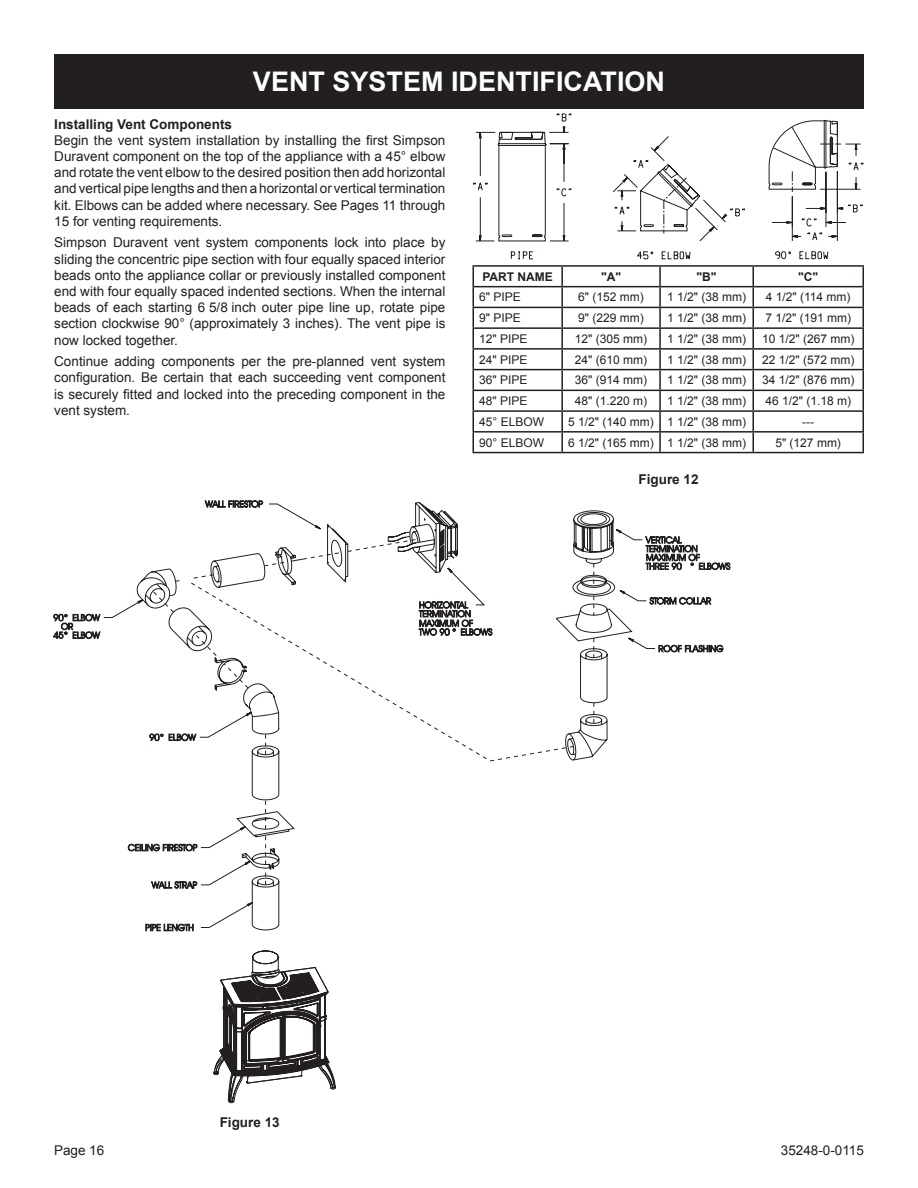
<style>
.page{position:relative;width:918px;height:1188px;background:#fff}
.page>*{position:absolute;margin:0;border:0;box-sizing:border-box;transform-origin:0 0}
.t1{font:700 27px "Arial";color:#fff}
.t2{font:13.5px/16.2px "Arial";color:#231f20;text-align:justify}
.t3{font:700 13.5px "Arial";color:#231f20}
.t4{font:12px "Arial";color:#231f20}
.t5{font:700 12px "Arial";color:#231f20}
</style>
<div class="page">
<svg style="left:213px;top:951px;width:123px;height:152px"></svg>
<svg style="left:128px;top:844px;width:40px;height:7px"></svg>
<svg style="left:152px;top:882px;width:16px;height:6px"></svg>
<svg style="left:146px;top:924px;width:22px;height:7px"></svg>
<svg style="left:53px;top:568px;width:115px;height:174px"></svg>
<svg style="left:647px;top:536px;width:83px;height:117px"></svg>
<svg style="left:168px;top:500px;width:479px;height:431px"></svg>
<svg style="left:473px;top:131px;width:84px;height:128px"></svg>
<svg style="left:557px;top:114px;width:306px;height:146px"></svg>
<div style="left:54px;top:54px;width:810px;height:54px;background:#231f20"></div>
<hr style="left:472px;top:265px;width:90px;height:2px;background:#231f20">
<svg style="left:472px;top:267px;width:2px;height:19px"></svg>
<hr style="left:562px;top:265px;width:98px;height:2px;background:#231f20">
<svg style="left:561px;top:267px;width:2px;height:19px"></svg>
<hr style="left:660px;top:265px;width:93px;height:2px;background:#231f20">
<svg style="left:659px;top:267px;width:2px;height:19px"></svg>
<hr style="left:753px;top:265px;width:111px;height:2px;background:#231f20">
<svg style="left:752px;top:267px;width:2px;height:19px"></svg>
<svg style="left:862px;top:267px;width:2px;height:19px"></svg>
<hr style="left:472px;top:286px;width:90px;height:1px;background:#231f20">
<hr style="left:472px;top:287px;width:2px;height:20px;background:#231f20">
<hr style="left:562px;top:286px;width:98px;height:1px;background:#231f20">
<hr style="left:561px;top:287px;width:2px;height:20px;background:#231f20">
<hr style="left:660px;top:286px;width:93px;height:1px;background:#231f20">
<hr style="left:659px;top:287px;width:2px;height:20px;background:#231f20">
<hr style="left:753px;top:286px;width:111px;height:1px;background:#231f20">
<hr style="left:752px;top:287px;width:2px;height:20px;background:#231f20">
<hr style="left:862px;top:287px;width:2px;height:20px;background:#231f20">
<hr style="left:472px;top:307px;width:90px;height:1px;background:#231f20">
<hr style="left:562px;top:307px;width:98px;height:1px;background:#231f20">
<hr style="left:660px;top:307px;width:93px;height:1px;background:#231f20">
<hr style="left:753px;top:307px;width:111px;height:1px;background:#231f20">
<hr style="left:472px;top:327px;width:90px;height:2px;background:#231f20">
<hr style="left:562px;top:327px;width:98px;height:2px;background:#231f20">
<hr style="left:660px;top:327px;width:93px;height:2px;background:#231f20">
<hr style="left:753px;top:327px;width:111px;height:2px;background:#231f20">
<hr style="left:472px;top:348px;width:90px;height:2px;background:#231f20">
<svg style="left:472px;top:308px;width:2px;height:61px"></svg>
<hr style="left:562px;top:348px;width:98px;height:2px;background:#231f20">
<svg style="left:561px;top:308px;width:2px;height:61px"></svg>
<hr style="left:660px;top:348px;width:93px;height:2px;background:#231f20">
<svg style="left:659px;top:308px;width:2px;height:61px"></svg>
<hr style="left:753px;top:348px;width:111px;height:2px;background:#231f20">
<svg style="left:752px;top:308px;width:2px;height:61px"></svg>
<svg style="left:862px;top:308px;width:2px;height:61px"></svg>
<hr style="left:472px;top:369px;width:90px;height:1px;background:#231f20">
<hr style="left:472px;top:370px;width:2px;height:20px;background:#231f20">
<hr style="left:562px;top:369px;width:98px;height:1px;background:#231f20">
<hr style="left:561px;top:370px;width:2px;height:20px;background:#231f20">
<hr style="left:660px;top:369px;width:93px;height:1px;background:#231f20">
<hr style="left:659px;top:370px;width:2px;height:20px;background:#231f20">
<hr style="left:753px;top:369px;width:111px;height:1px;background:#231f20">
<hr style="left:752px;top:370px;width:2px;height:20px;background:#231f20">
<hr style="left:862px;top:370px;width:2px;height:20px;background:#231f20">
<hr style="left:472px;top:390px;width:90px;height:1px;background:#231f20">
<hr style="left:562px;top:390px;width:98px;height:1px;background:#231f20">
<hr style="left:660px;top:390px;width:93px;height:1px;background:#231f20">
<hr style="left:753px;top:390px;width:111px;height:1px;background:#231f20">
<hr style="left:472px;top:410px;width:90px;height:2px;background:#231f20">
<hr style="left:562px;top:410px;width:98px;height:2px;background:#231f20">
<hr style="left:660px;top:410px;width:93px;height:2px;background:#231f20">
<hr style="left:753px;top:410px;width:111px;height:2px;background:#231f20">
<hr style="left:472px;top:431px;width:90px;height:2px;background:#231f20">
<svg style="left:472px;top:391px;width:2px;height:61px"></svg>
<hr style="left:562px;top:431px;width:98px;height:2px;background:#231f20">
<svg style="left:561px;top:391px;width:2px;height:61px"></svg>
<hr style="left:660px;top:431px;width:93px;height:2px;background:#231f20">
<svg style="left:659px;top:391px;width:2px;height:61px"></svg>
<hr style="left:753px;top:431px;width:111px;height:2px;background:#231f20">
<svg style="left:752px;top:391px;width:2px;height:61px"></svg>
<svg style="left:862px;top:391px;width:2px;height:61px"></svg>
<hr style="left:472px;top:452px;width:90px;height:1px;background:#231f20">
<hr style="left:562px;top:452px;width:98px;height:1px;background:#231f20">
<hr style="left:660px;top:452px;width:93px;height:1px;background:#231f20">
<hr style="left:753px;top:452px;width:111px;height:1px;background:#231f20">
<h1 class="t1" style="left:253px;top:63px;width:414px">VENT SYSTEM IDENTIFICATION</h1>
<p class="t3" style="left:54px;top:115px;width:179px">Installing Vent Components</p>
<p class="t2" style="left:54px;top:132px;width:393px">Begin the vent system installation by installing the first Simpson Duravent component on the top of the appliance with a 45° elbow and rotate the vent elbow to the desired position then add horizontal and vertical pipe lengths and then a horizontal or vertical termination kit. Elbows can be added where necessary. See Pages 11 through 15 for venting requirements.</p>
<p class="t2" style="left:54px;top:235px;width:393px">Simpson Duravent vent system components lock into place by sliding the concentric pipe section with four equally spaced interior beads onto the appliance collar or previously installed component end with four equally spaced indented sections. When the internal beads of each starting 6 5/8 inch outer pipe line up, rotate pipe section clockwise 90° (approximately 3 inches). The vent pipe is now locked together.</p>
<p class="t2" style="left:54px;top:354px;width:393px">Continue adding components per the pre-planned vent system configuration. Be certain that each succeeding vent component is securely fitted and locked into the preceding component in the vent system.</p>
<p class="t5" style="left:482px;top:268px;width:72px">PART NAME</p>
<p class="t5" style="left:601px;top:268px;width:22px">"A"</p>
<p class="t5" style="left:697px;top:268px;width:22px">"B"</p>
<p class="t5" style="left:798px;top:268px;width:22px">"C"</p>
<p class="t4" style="left:479px;top:289px;width:43px">6" PIPE</p>
<p class="t4" style="left:578px;top:289px;width:67px">6" (152 mm)</p>
<p class="t4" style="left:667px;top:289px;width:80px">1 1/2" (38 mm)</p>
<p class="t4" style="left:766px;top:289px;width:86px">4 1/2" (114 mm)</p>
<p class="t4" style="left:479px;top:310px;width:43px">9" PIPE</p>
<p class="t4" style="left:578px;top:310px;width:67px">9" (229 mm)</p>
<p class="t4" style="left:667px;top:310px;width:80px">1 1/2" (38 mm)</p>
<p class="t4" style="left:765px;top:310px;width:87px">7 1/2" (191 mm)</p>
<p class="t4" style="left:479px;top:331px;width:50px">12" PIPE</p>
<p class="t4" style="left:575px;top:331px;width:74px">12" (305 mm)</p>
<p class="t4" style="left:667px;top:331px;width:80px">1 1/2" (38 mm)</p>
<p class="t4" style="left:762px;top:331px;width:94px">10 1/2" (267 mm)</p>
<p class="t4" style="left:479px;top:352px;width:50px">24" PIPE</p>
<p class="t4" style="left:575px;top:352px;width:74px">24" (610 mm)</p>
<p class="t4" style="left:667px;top:352px;width:80px">1 1/2" (38 mm)</p>
<p class="t4" style="left:762px;top:352px;width:94px">22 1/2" (572 mm)</p>
<p class="t4" style="left:479px;top:372px;width:50px">36" PIPE</p>
<p class="t4" style="left:575px;top:372px;width:74px">36" (914 mm)</p>
<p class="t4" style="left:667px;top:372px;width:80px">1 1/2" (38 mm)</p>
<p class="t4" style="left:762px;top:372px;width:94px">34 1/2" (876 mm)</p>
<p class="t4" style="left:479px;top:393px;width:50px">48" PIPE</p>
<p class="t4" style="left:575px;top:393px;width:74px">48" (1.220 m)</p>
<p class="t4" style="left:667px;top:393px;width:80px">1 1/2" (38 mm)</p>
<p class="t4" style="left:765px;top:393px;width:87px">46 1/2" (1.18 m)</p>
<p class="t4" style="left:479px;top:414px;width:66px">45° ELBOW</p>
<p class="t4" style="left:568px;top:414px;width:179px">5 1/2" (140 mm) 1 1/2" (38 mm)</p>
<p class="t4" style="left:802px;top:414px;width:13px">---</p>
<p class="t4" style="left:479px;top:434px;width:66px">90° ELBOW</p>
<p class="t4" style="left:568px;top:434px;width:179px">6 1/2" (165 mm) 1 1/2" (38 mm)</p>
<p class="t4" style="left:775px;top:434px;width:67px">5" (127 mm)</p>
<p class="t3" style="left:639px;top:470px;width:62px">Figure 12</p>
<p class="t3" style="left:220px;top:1114px;width:62px">Figure 13</p>
<p class="t2" style="left:54px;top:1143px;width:52px">Page 16</p>
<p class="t2" style="left:781px;top:1143px;width:85px">35248-0-0115</p>
</div>
